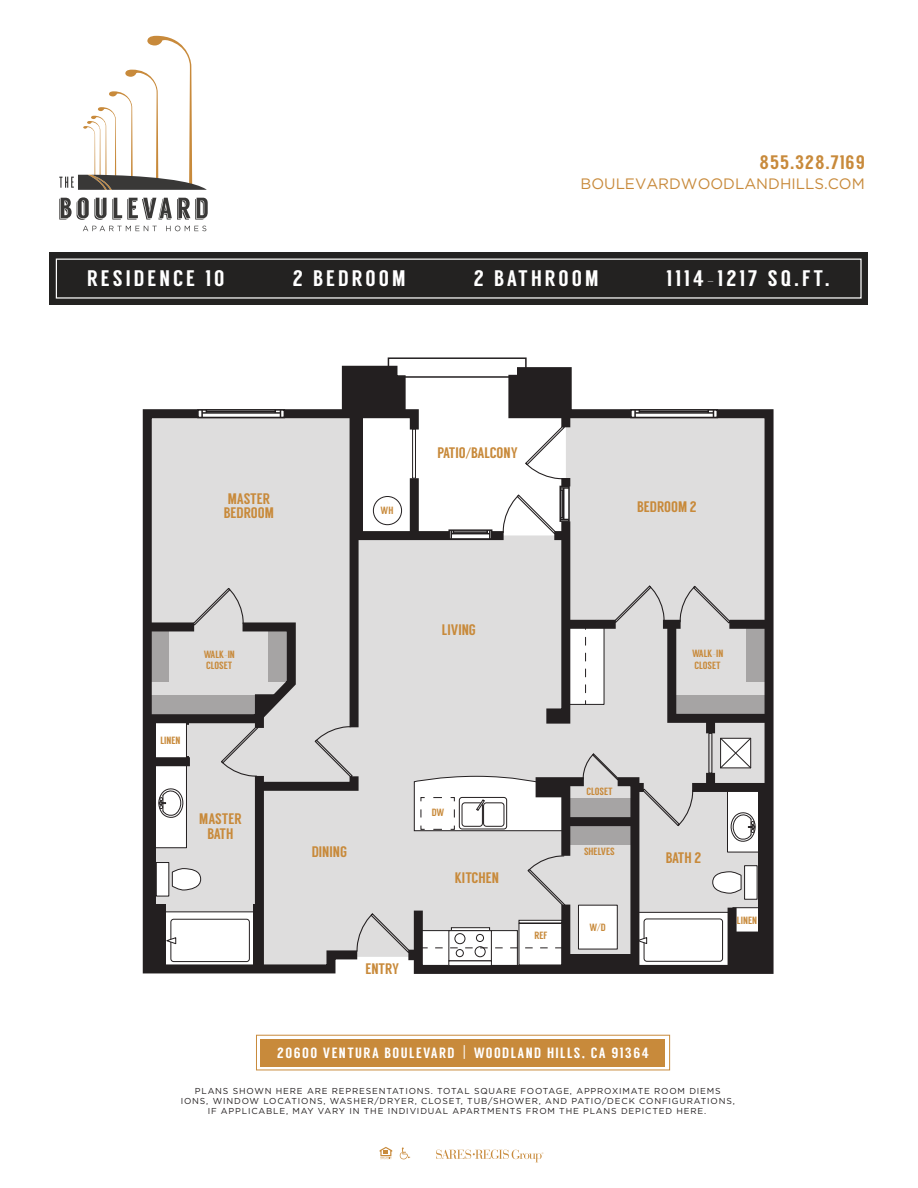
<style>
.page{position:relative;width:918px;height:1188px;background:#fff}
.page>*{position:absolute;margin:0;border:0;box-sizing:border-box;transform-origin:0 0}
.t1{font:22.5px "Langdon";letter-spacing:.135em;color:#fff}
.t2{font:19.5px "Langdon";letter-spacing:.05em;color:#c88a3b}
.t3{font:15.3px/14.2px "Langdon";color:#c88a3b}
.t4{font:15px "Gotham";color:#c88a3b}
.t5{font:14.85px "Langdon";letter-spacing:.1em;color:#fff}
.t6{font:10.5px/11.4px "Langdon";color:#c88a3b}
.t7{font:8.7px/10.4px "Gotham";letter-spacing:.095em;color:#231f20;text-align:center}
.s1{font-family:"Myriad Pro"}
.s2{font-family:"Helvetica Neue";font-weight:300}
.s3{font-family:"Gotham"}
</style>
<div class="page">
<svg style="left:59px;top:197px;width:149px;height:23px"></svg>
<svg style="left:83px;top:226px;width:74px;height:5px"></svg>
<svg style="left:166px;top:226px;width:40px;height:5px"></svg>
<svg style="left:59px;top:36px;width:148px;height:154px"></svg>
<div style="left:50px;top:252px;width:818px;height:53px;background:#232221"></div>
<div style="left:56px;top:259px;width:806px;height:40px;border:1px solid #fff"></div>
<div style="left:261px;top:1039px;width:404px;height:27px;background:#c88a3b"></div>
<div style="left:256px;top:1035px;width:414px;height:35px;border:1px solid #c88a3b"></div>
<svg style="left:436px;top:1150px;width:108px;height:12px"></svg>
<svg style="left:400px;top:1147px;width:10px;height:12px"></svg>
<svg style="left:380px;top:1147px;width:12px;height:12px"></svg>
<div style="left:388px;top:357px;width:139px;height:21px;background:#fff;border:2px solid #231f20"></div>
<svg style="left:410px;top:363px;width:364px;height:124px"></svg>
<svg style="left:142px;top:405px;width:281px;height:82px"></svg>
<div style="left:410px;top:478px;width:9px;height:58px;background:#231f20"></div>
<div style="left:197px;top:409px;width:88px;height:9px;background:#fff;border:2px solid #231f20"></div>
<hr style="left:202px;top:412px;width:79px;height:2px;background:#231f20">
<svg style="left:275px;top:410px;width:6px;height:7px"></svg>
<svg style="left:201px;top:410px;width:6px;height:7px"></svg>
<hr style="left:206px;top:411px;width:69px;height:1px;background:#231f20">
<div style="left:630px;top:409px;width:88px;height:9px;background:#fff;border:2px solid #231f20"></div>
<hr style="left:635px;top:412px;width:79px;height:2px;background:#231f20">
<svg style="left:707px;top:410px;width:7px;height:7px"></svg>
<svg style="left:634px;top:410px;width:6px;height:7px"></svg>
<hr style="left:639px;top:411px;width:69px;height:1px;background:#231f20">
<svg style="left:337px;top:361px;width:73px;height:61px"></svg>
<div style="left:350px;top:414px;width:9px;height:313px;background:#231f20"></div>
<div style="left:353px;top:414px;width:10px;height:122px;background:#231f20"></div>
<div style="left:561px;top:478px;width:9px;height:8px;background:#231f20"></div>
<div style="left:561px;top:414px;width:9px;height:13px;background:#231f20"></div>
<div style="left:346px;top:370px;width:47px;height:43px;background:#231f20"></div>
<div style="left:390px;top:381px;width:11px;height:32px;background:#231f20"></div>
<div style="left:513px;top:379px;width:54px;height:34px;background:#231f20"></div>
<div style="left:522px;top:372px;width:45px;height:12px;background:#231f20"></div>
<svg style="left:524px;top:424px;width:42px;height:56px"></svg>
<svg style="left:412px;top:429px;width:4px;height:50px"></svg>
<svg style="left:142px;top:487px;width:632px;height:487px;background:#c5c4c4"></svg>
<h2 class="t2" style="left:759px;top:151px;width:107px">855.328.7169</h2>
<h3 class="t4" style="left:581px;top:174px;width:286px">BOULEVARDWOODLANDHILLS.COM</h3>
<h1 class="t1" style="left:87px;top:265px;width:139px">RESIDENCE 10</h1>
<h1 class="t1" style="left:293px;top:265px;width:114px">2 BEDROOM</h1>
<h1 class="t1" style="left:474px;top:265px;width:126px">2 BATHROOM</h1>
<h1 class="t1" style="left:667px;top:265px;width:165px">1114-1217 SQ.FT.</h1>
<h3 class="t3" style="left:437px;top:446px;width:82px">PATIO<span class="s1">/</span>BALCONY</h3>
<h3 class="t3" style="left:224px;top:492px;width:52px">MASTER<br>BEDROOM</h3>
<h3 class="t3" style="left:637px;top:499px;width:61px">BEDROOM 2</h3>
<p class="t6" style="left:381px;top:505px;width:14px">WH</p>
<h3 class="t3" style="left:442px;top:623px;width:36px">LIVING</h3>
<p class="t6" style="left:204px;top:648px;width:33px">WALK-IN<br>CLOSET</p>
<p class="t6" style="left:692px;top:648px;width:33px">WALK-IN<br>CLOSET</p>
<p class="t6" style="left:161px;top:735px;width:22px">LINEN</p>
<h3 class="t3" style="left:199px;top:812px;width:44px;text-align:center">MASTER<br>BATH</h3>
<h3 class="t3" style="left:312px;top:844px;width:37px">DINING</h3>
<h3 class="t3" style="left:366px;top:961px;width:35px">ENTRY</h3>
<p class="t6" style="left:432px;top:807px;width:14px">DW</p>
<h3 class="t3" style="left:455px;top:871px;width:46px">KITCHEN</h3>
<p class="t6" style="left:534px;top:930px;width:14px">REF</p>
<p class="t6" style="left:586px;top:786px;width:28px">CLOSET</p>
<p class="t6" style="left:584px;top:846px;width:32px">SHELVES</p>
<p class="t6" style="left:589px;top:922px;width:18px">W<span class="s2">/</span>D</p>
<h3 class="t3" style="left:666px;top:850px;width:37px">BATH 2</h3>
<p class="t6" style="left:737px;top:915px;width:22px">LINEN</p>
<h3 class="t5" style="left:277px;top:1045px;width:373px">20600 VENTURA BOULEVARD <span class="s3">|</span> WOODLAND HILLS, CA 91364</h3>
<p class="t7" style="left:181px;top:1085px;width:556px">PLANS SHOWN HERE ARE REPRESENTATIONS. TOTAL SQUARE FOOTAGE, APPROXIMATE ROOM DIEMS<br>IONS, WINDOW LOCATIONS, WASHER/DRYER, CLOSET, TUB/SHOWER, AND PATIO/DECK CONFIGURATIONS,<br>IF APPLICABLE, MAY VARY IN THE INDIVIDUAL APARTMENTS FROM THE PLANS DEPICTED HERE.</p>
</div>
